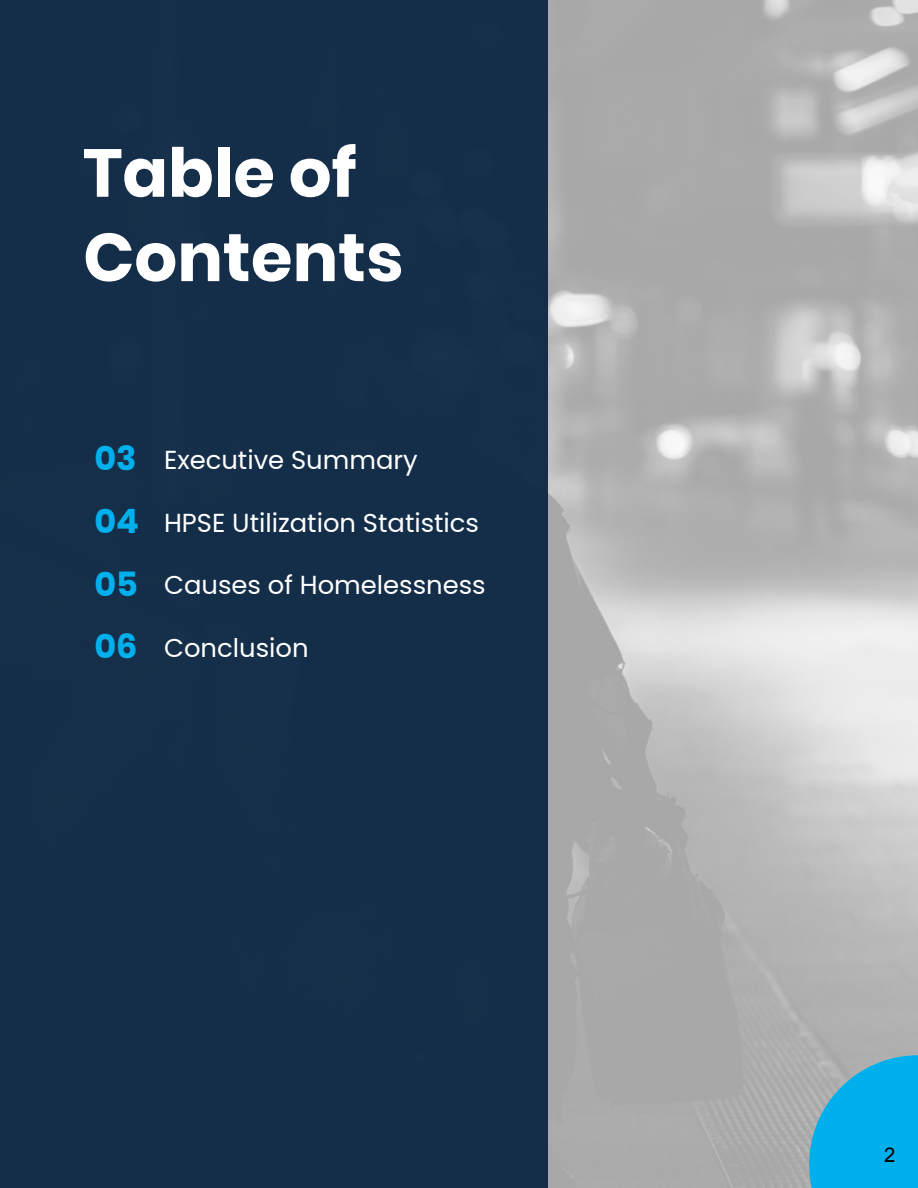
<style>
.page{position:relative;width:918px;height:1188px;background:#fff}
.page>*{position:absolute;margin:0;border:0;box-sizing:border-box;transform-origin:0 0}
.t1{font:700 67.5px/84.3px "Poppins";color:#fff}
.t2{font:25.8px "Poppins";color:#fff}
.t3{font:20.25px "Arial";color:#000}
.s1{font-weight:700;font-size:33.75px;color:#00b0ec}
</style>
<div class="page">
<div style="left:0;top:0;width:548px;height:1188px;background:#0e2945"></div>
<svg style="left:809px;top:1055px;width:109px;height:133px;background:#1fafe0"></svg>
<h1 class="t1" style="left:83px;top:131px;width:322px">Table of<br>Contents</h1>
<p class="t2" style="left:94px;top:448px;width:325px"><span class="s1">03</span> Executive Summary</p>
<p class="t2" style="left:94px;top:511px;width:386px"><span class="s1">04</span> HPSE Utilization Statistics</p>
<p class="t2" style="left:94px;top:574px;width:393px"><span class="s1">05</span> Causes of Homelessness</p>
<p class="t2" style="left:94px;top:637px;width:216px"><span class="s1">06</span> Conclusion</p>
<p class="t3" style="left:884px;top:1144px;width:13px">2</p>
</div>
